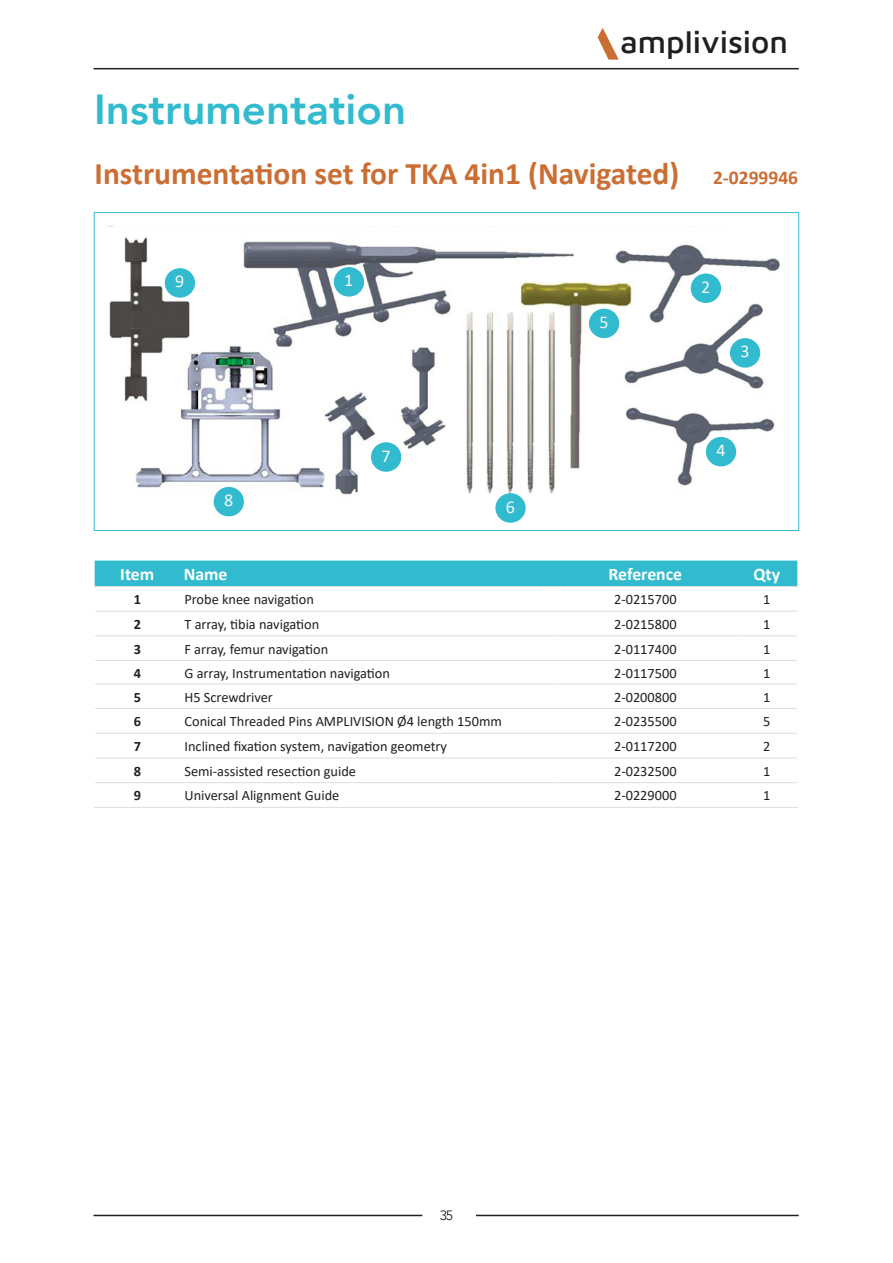
<style>
.page{position:relative;width:893px;height:1263px;background:#fff}
.page>*{position:absolute;margin:0;border:0;box-sizing:border-box;transform-origin:0 0}
.titres_bleus{font:800 42px "Avenir";color:#32bbce}
.t1{font:700 31.5px "Calibri";color:#ca6e34}
.t2{font:500 31.5px "XXII Aven";color:#231f20}
.t3{font:700 19.5px "Calibri";color:#ca6e34}
.t4{font:18px "Calibri";color:#f7f7f8}
.t5{font:18px "Calibri";color:#f5f5f6}
.t6{font:18px "Calibri";color:#f2f3f4}
.t7{font:700 17.7px "Calibri";color:#fff}
.t8{font:14.4px "Calibri";color:#231f20}
.t9{font:700 14.4px "Calibri";color:#231f20}
.t10{font:13.5px "Avenir";color:#231f20}
</style>
<div class="page">
<hr style="left:94px;top:68px;width:705px;height:1px;background:#231f20">
<hr style="left:94px;top:1215px;width:328px;height:1px;background:#231f20">
<hr style="left:476px;top:1215px;width:323px;height:1px;background:#231f20">
<svg style="left:597px;top:28px;width:22px;height:32px"></svg>
<img style="left:107px;top:226px;width:673px;height:286px">
<div style="left:730px;top:338px;width:30px;height:30px;background:#32bbce;border-radius:50%"></div>
<div style="left:589px;top:309px;width:30px;height:29px;background:#32bbce;border-radius:50%"></div>
<div style="left:495px;top:493px;width:31px;height:30px;background:#32bbce;border-radius:50%"></div>
<div style="left:334px;top:267px;width:30px;height:30px;background:#32bbce;border-radius:50%"></div>
<div style="left:165px;top:268px;width:30px;height:30px;background:#32bbce;border-radius:50%"></div>
<div style="left:371px;top:442px;width:30px;height:30px;background:#32bbce;border-radius:50%"></div>
<div style="left:214px;top:487px;width:30px;height:29px;background:#32bbce;border-radius:50%"></div>
<div style="left:706px;top:437px;width:30px;height:29px;background:#32bbce;border-radius:50%"></div>
<div style="left:691px;top:273px;width:30px;height:30px;background:#32bbce;border-radius:50%"></div>
<div style="left:95px;top:561px;width:702px;height:25px;background:#32bbce"></div>
<hr style="left:94px;top:586px;width:86px;height:1px;background:#dcdddf">
<hr style="left:180px;top:586px;width:374px;height:1px;background:#dcdddf">
<hr style="left:554px;top:586px;width:182px;height:1px;background:#dcdddf">
<hr style="left:736px;top:586px;width:62px;height:1px;background:#dcdddf">
<hr style="left:95px;top:611px;width:85px;height:1px;background:#dcdddf">
<hr style="left:180px;top:611px;width:374px;height:1px;background:#dcdddf">
<hr style="left:554px;top:611px;width:182px;height:1px;background:#dcdddf">
<hr style="left:736px;top:611px;width:61px;height:1px;background:#dcdddf">
<hr style="left:95px;top:635px;width:85px;height:1px;background:#dcdddf">
<hr style="left:180px;top:635px;width:374px;height:1px;background:#dcdddf">
<hr style="left:554px;top:635px;width:182px;height:1px;background:#dcdddf">
<hr style="left:736px;top:635px;width:61px;height:1px;background:#dcdddf">
<hr style="left:95px;top:660px;width:85px;height:1px;background:#dcdddf">
<hr style="left:180px;top:660px;width:374px;height:1px;background:#dcdddf">
<hr style="left:554px;top:660px;width:182px;height:1px;background:#dcdddf">
<hr style="left:736px;top:660px;width:61px;height:1px;background:#dcdddf">
<hr style="left:95px;top:683px;width:85px;height:1px;background:#dcdddf">
<hr style="left:180px;top:683px;width:374px;height:1px;background:#dcdddf">
<hr style="left:554px;top:683px;width:182px;height:1px;background:#dcdddf">
<hr style="left:736px;top:683px;width:61px;height:1px;background:#dcdddf">
<hr style="left:95px;top:708px;width:85px;height:1px;background:#dcdddf">
<hr style="left:180px;top:708px;width:374px;height:1px;background:#dcdddf">
<hr style="left:554px;top:708px;width:182px;height:1px;background:#dcdddf">
<hr style="left:736px;top:708px;width:61px;height:1px;background:#dcdddf">
<hr style="left:95px;top:733px;width:85px;height:1px;background:#dcdddf">
<hr style="left:180px;top:733px;width:374px;height:1px;background:#dcdddf">
<hr style="left:554px;top:733px;width:182px;height:1px;background:#dcdddf">
<hr style="left:736px;top:733px;width:61px;height:1px;background:#dcdddf">
<hr style="left:95px;top:757px;width:85px;height:1px;background:#dcdddf">
<hr style="left:180px;top:757px;width:374px;height:1px;background:#dcdddf">
<hr style="left:554px;top:757px;width:182px;height:1px;background:#dcdddf">
<hr style="left:736px;top:757px;width:61px;height:1px;background:#dcdddf">
<hr style="left:95px;top:782px;width:85px;height:1px;background:#dcdddf">
<hr style="left:180px;top:782px;width:374px;height:1px;background:#dcdddf">
<hr style="left:554px;top:782px;width:182px;height:1px;background:#dcdddf">
<hr style="left:736px;top:782px;width:61px;height:1px;background:#dcdddf">
<hr style="left:94px;top:807px;width:86px;height:1px;background:#dcdddf">
<hr style="left:180px;top:807px;width:374px;height:1px;background:#dcdddf">
<hr style="left:554px;top:807px;width:182px;height:1px;background:#dcdddf">
<hr style="left:736px;top:807px;width:62px;height:1px;background:#dcdddf">
<p class="titres_bleus" style="left:94px;top:76px;width:313px">Instrumentation</p>
<h2 class="t2" style="left:620px;top:24px;width:170px">amplivision</h2>
<p class="t1" style="left:95px;top:151px;width:586px">Instrumentation set for TKA 4in1 (Navigated)</p>
<p class="t3" style="left:713px;top:164px;width:87px">2-0299946</p>
<p class="t4" style="left:175px;top:269px;width:11px">9</p>
<p class="t4" style="left:344px;top:268px;width:11px">1</p>
<p class="t5" style="left:599px;top:309px;width:11px">5</p>
<p class="t6" style="left:701px;top:274px;width:11px">2</p>
<p class="t4" style="left:740px;top:339px;width:11px">3</p>
<p class="t4" style="left:224px;top:488px;width:11px">8</p>
<p class="t4" style="left:381px;top:443px;width:11px">7</p>
<p class="t5" style="left:506px;top:494px;width:11px">6</p>
<p class="t4" style="left:716px;top:438px;width:11px">4</p>
<p class="t7" style="left:120px;top:562px;width:35px">Item</p>
<p class="t7" style="left:184px;top:562px;width:45px">Name</p>
<p class="t7" style="left:609px;top:562px;width:75px">Reference</p>
<p class="t7" style="left:753px;top:562px;width:28px">Qty</p>
<p class="t9" style="left:134px;top:589px;width:9px">1</p>
<p class="t8" style="left:184px;top:589px;width:131px">Probe knee navigation</p>
<p class="t8" style="left:614px;top:589px;width:64px">2-0215700</p>
<p class="t8" style="left:763px;top:589px;width:9px">1</p>
<p class="t9" style="left:134px;top:614px;width:9px">2</p>
<p class="t8" style="left:184px;top:614px;width:136px">T array, tibia navigation</p>
<p class="t8" style="left:614px;top:614px;width:64px">2-0215800</p>
<p class="t8" style="left:763px;top:614px;width:9px">1</p>
<p class="t9" style="left:134px;top:639px;width:9px">3</p>
<p class="t8" style="left:184px;top:639px;width:145px">F array, femur navigation</p>
<p class="t8" style="left:614px;top:639px;width:64px">2-0117400</p>
<p class="t8" style="left:763px;top:639px;width:9px">1</p>
<p class="t9" style="left:134px;top:663px;width:9px">4</p>
<p class="t8" style="left:184px;top:663px;width:207px">G array, Instrumentation navigation</p>
<p class="t8" style="left:614px;top:663px;width:64px">2-0117500</p>
<p class="t8" style="left:763px;top:663px;width:9px">1</p>
<p class="t9" style="left:134px;top:687px;width:9px">5</p>
<p class="t8" style="left:184px;top:687px;width:90px">H5 Screwdriver</p>
<p class="t8" style="left:614px;top:687px;width:64px">2-0200800</p>
<p class="t8" style="left:763px;top:687px;width:9px">1</p>
<p class="t9" style="left:134px;top:711px;width:9px">6</p>
<p class="t8" style="left:184px;top:711px;width:319px">Conical Threaded Pins AMPLIVISION Ø4 length 150mm</p>
<p class="t8" style="left:614px;top:711px;width:64px">2-0235500</p>
<p class="t8" style="left:763px;top:711px;width:9px">5</p>
<p class="t9" style="left:134px;top:736px;width:9px">7</p>
<p class="t8" style="left:184px;top:736px;width:264px">Inclined fixation system, navigation geometry</p>
<p class="t8" style="left:614px;top:736px;width:64px">2-0117200</p>
<p class="t8" style="left:763px;top:736px;width:9px">2</p>
<p class="t9" style="left:134px;top:761px;width:9px">8</p>
<p class="t8" style="left:184px;top:761px;width:173px">Semi-assisted resection guide</p>
<p class="t8" style="left:614px;top:761px;width:64px">2-0232500</p>
<p class="t8" style="left:763px;top:761px;width:9px">1</p>
<p class="t9" style="left:134px;top:785px;width:9px">9</p>
<p class="t8" style="left:184px;top:786px;width:156px">Universal Alignment Guide</p>
<p class="t8" style="left:614px;top:786px;width:64px">2-0229000</p>
<p class="t8" style="left:763px;top:786px;width:9px">1</p>
<p class="t10" style="left:440px;top:1207px;width:15px">35</p>
</div>
